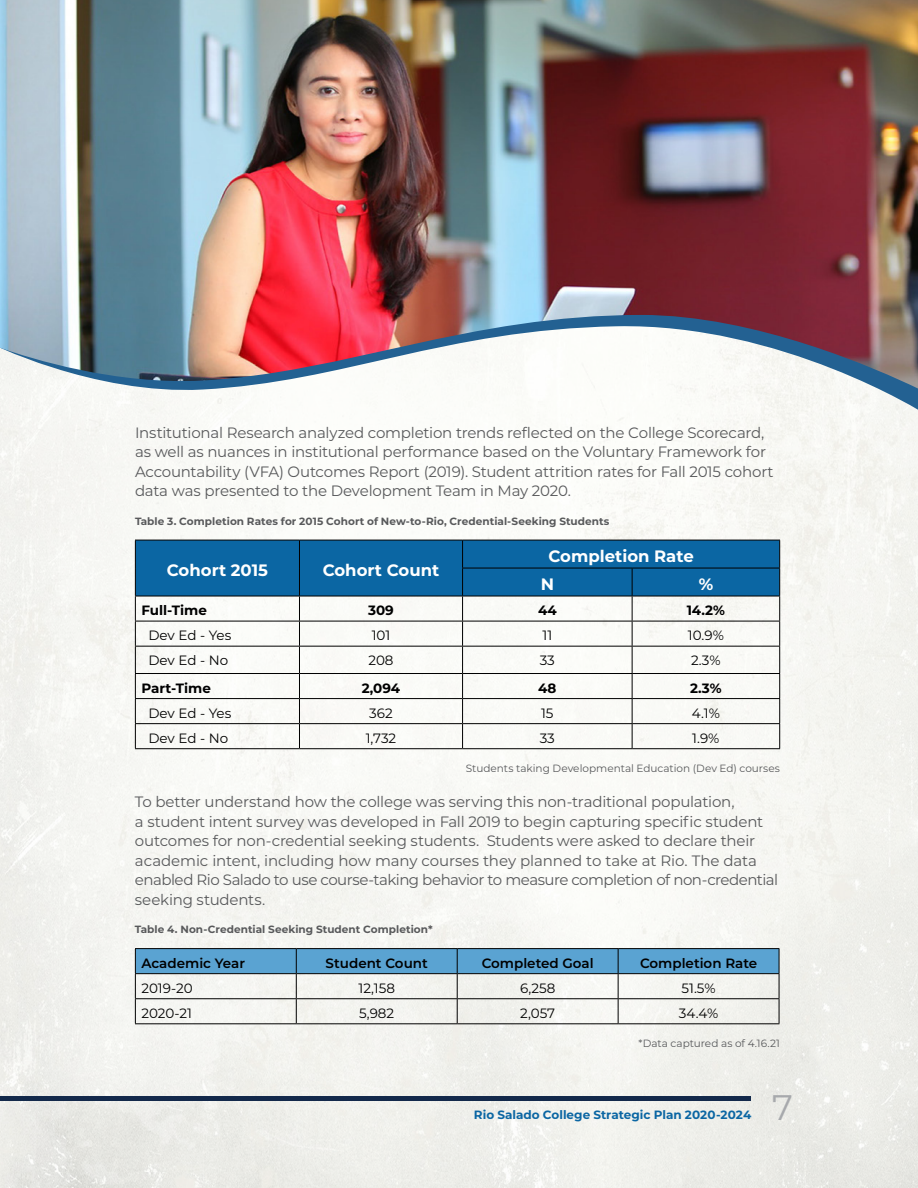
<style>
.page{position:relative;width:918px;height:1188px;background:#fff}
.page>*{position:absolute;margin:0;border:0;box-sizing:border-box;transform-origin:0 0}
.t1{font:35.4px "Montserrat";color:#a7a9ac}
.t2{font:700 16.5px/27.9px "Montserrat";color:#fff}
.t3{font:15px/19.5px "Montserrat";letter-spacing:-.015em;color:#58595b}
.t4{font:13.5px "Montserrat";color:#000}
.t5{font:600 13.5px "Montserrat";color:#000}
.t6{font:700 13.5px "Montserrat";color:#000}
.t7{font:700 12px "Montserrat";color:#0b66a3}
.t8{font:700 10.5px "Montserrat";letter-spacing:.005em;color:#58595b}
.t9{font:10.5px "Montserrat";color:#58595b}
</style>
<div class="page">
<img style="left:0;top:413px;width:918px;height:775px">
<div style="left:0;top:1096px;width:750px;height:5px;background:#13294b"></div>
<svg style="left:135px;top:540px;width:645px;height:208px"></svg>
<hr style="left:135px;top:748px;width:164px;height:1px;background:#000">
<hr style="left:299px;top:748px;width:164px;height:1px;background:#000">
<hr style="left:463px;top:748px;width:169px;height:1px;background:#000">
<hr style="left:632px;top:748px;width:148px;height:1px;background:#000">
<hr style="left:135px;top:948px;width:161px;height:1px;background:#000">
<hr style="left:296px;top:948px;width:161px;height:1px;background:#000">
<hr style="left:457px;top:948px;width:161px;height:1px;background:#000">
<hr style="left:618px;top:948px;width:161px;height:1px;background:#000">
<svg style="left:135px;top:949px;width:645px;height:74px"></svg>
<hr style="left:135px;top:1023px;width:161px;height:1px;background:#000">
<hr style="left:296px;top:1023px;width:161px;height:1px;background:#000">
<hr style="left:457px;top:1023px;width:161px;height:1px;background:#000">
<hr style="left:618px;top:1023px;width:161px;height:1px;background:#000">
<svg style="left:0;top:389px;width:918px;height:24px"></svg>
<img style="left:0;top:0;width:918px;height:389px">
<p class="t3" style="left:135px;top:422px;width:640px">Institutional Research analyzed completion trends reflected on the College Scorecard, as well as nuances in institutional performance based on the Voluntary Framework for Accountability (VFA) Outcomes Report (2019). Student attrition rates for Fall 2015 cohort data was presented to the Development Team in May 2020.</p>
<p class="t8" style="left:135px;top:513px;width:476px">Table 3. Completion Rates for 2015 Cohort of New-to-Rio, Credential-Seeking Students</p>
<p class="t2" style="left:167px;top:555px;width:103px">Cohort 2015</p>
<p class="t2" style="left:323px;top:555px;width:118px">Cohort Count</p>
<p class="t2" style="left:541px;top:541px;width:155px;text-indent:8px">Completion Rate<br>N</p>
<p class="t2" style="left:699px;top:569px;width:16px">%</p>
<p class="t6" style="left:141px;top:601px;width:67px">Full-Time</p>
<p class="t6" style="left:368px;top:601px;width:27px">309</p>
<p class="t6" style="left:538px;top:601px;width:20px">44</p>
<p class="t6" style="left:687px;top:601px;width:40px">14.2%</p>
<p class="t4" style="left:148px;top:626px;width:84px">Dev Ed - Yes</p>
<p class="t4" style="left:372px;top:626px;width:20px">101</p>
<p class="t4" style="left:542px;top:626px;width:11px">11</p>
<p class="t4" style="left:688px;top:626px;width:37px">10.9%</p>
<p class="t4" style="left:148px;top:651px;width:81px">Dev Ed - No</p>
<p class="t4" style="left:368px;top:651px;width:27px">208</p>
<p class="t4" style="left:540px;top:651px;width:17px">33</p>
<p class="t4" style="left:691px;top:651px;width:31px">2.3%</p>
<p class="t6" style="left:141px;top:678px;width:71px">Part-Time</p>
<p class="t6" style="left:362px;top:678px;width:40px">2,094</p>
<p class="t6" style="left:538px;top:678px;width:20px">48</p>
<p class="t6" style="left:690px;top:678px;width:33px">2.3%</p>
<p class="t4" style="left:148px;top:704px;width:84px">Dev Ed - Yes</p>
<p class="t4" style="left:369px;top:704px;width:25px">362</p>
<p class="t4" style="left:541px;top:704px;width:14px">15</p>
<p class="t4" style="left:692px;top:704px;width:29px">4.1%</p>
<p class="t4" style="left:148px;top:729px;width:81px">Dev Ed - No</p>
<p class="t4" style="left:366px;top:729px;width:32px">1,732</p>
<p class="t4" style="left:540px;top:729px;width:17px">33</p>
<p class="t4" style="left:692px;top:729px;width:29px">1.9%</p>
<p class="t9" style="left:466px;top:761px;width:316px">Students taking Developmental Education (Dev Ed) courses</p>
<p class="t3" style="left:135px;top:792px;width:645px">To better understand how the college was serving this non-traditional population,<br>a student intent survey was developed in Fall 2019 to begin capturing specific student outcomes for non-credential seeking students. Students were asked to declare their academic intent, including how many courses they planned to take at Rio. The data enabled Rio Salado to use course-taking behavior to measure completion of non-credential seeking students.</p>
<p class="t8" style="left:135px;top:922px;width:299px">Table 4. Non-Credential Seeking Student Completion*</p>
<p class="t5" style="left:141px;top:953px;width:105px">Academic Year</p>
<p class="t5" style="left:326px;top:953px;width:104px">Student Count</p>
<p class="t5" style="left:482px;top:953px;width:114px">Completed Goal</p>
<p class="t5" style="left:640px;top:953px;width:119px">Completion Rate</p>
<p class="t4" style="left:141px;top:979px;width:53px">2019-20</p>
<p class="t4" style="left:359px;top:979px;width:38px">12,158</p>
<p class="t4" style="left:520px;top:979px;width:37px">6,258</p>
<p class="t4" style="left:682px;top:979px;width:36px">51.5%</p>
<p class="t4" style="left:141px;top:1004px;width:52px">2020-21</p>
<p class="t4" style="left:359px;top:1004px;width:37px">5,982</p>
<p class="t4" style="left:520px;top:1004px;width:36px">2,057</p>
<p class="t4" style="left:679px;top:1004px;width:41px">34.4%</p>
<p class="t9" style="left:639px;top:1036px;width:143px">*Data captured as of 4.16.21</p>
<p class="t7" style="left:474px;top:1106px;width:279px">Rio Salado College Strategic Plan 2020-2024</p>
<h1 class="t1" style="left:772px;top:1083px;width:22px">7</h1>
</div>
